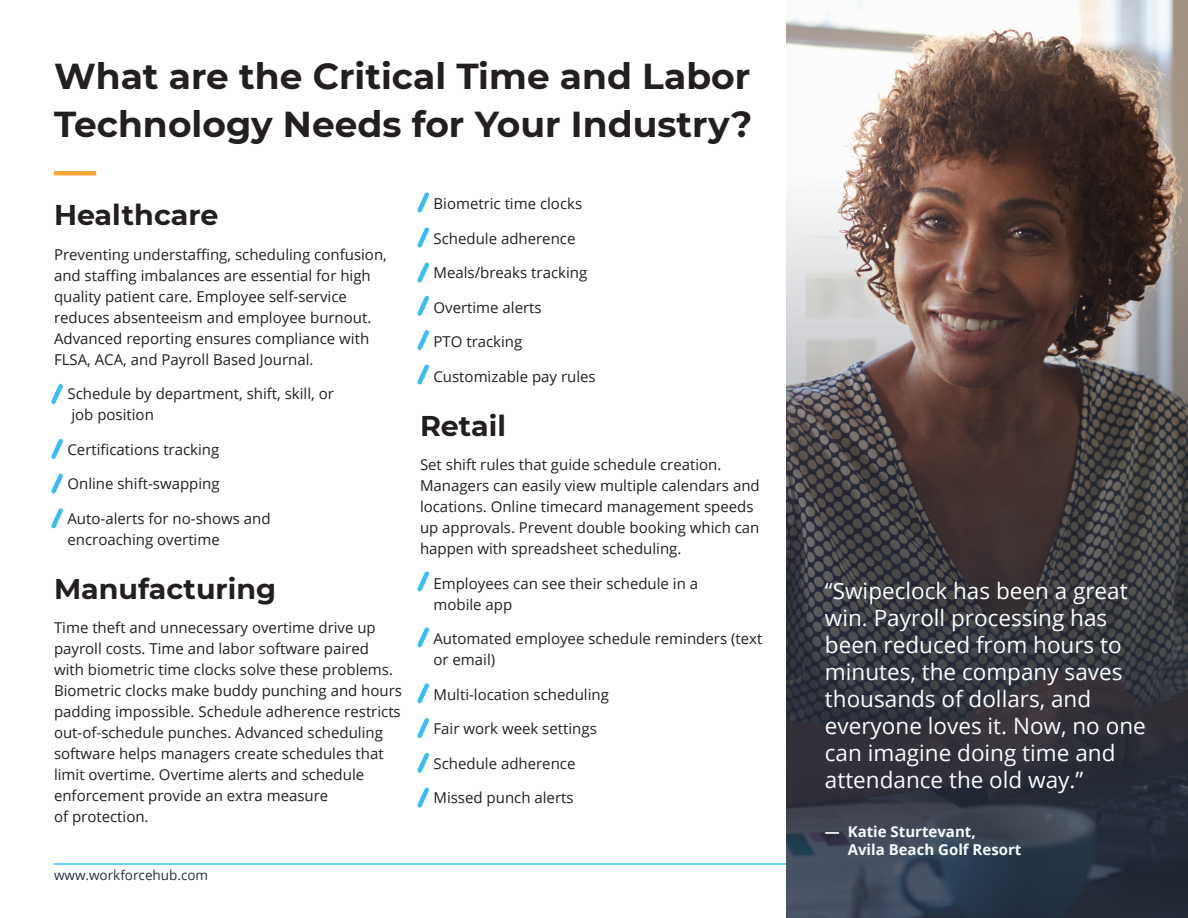
<style>
.page{position:relative;width:1188px;height:918px;background:#fff}
.page>*{position:absolute;margin:0;border:0;box-sizing:border-box;transform-origin:0 0}
.t1{font:700 36px/48px "Montserrat";color:#231f20}
.t2{font:700 28.5px "Montserrat";color:#231f20}
.ExSum_Subhead{font:22.5px/27px "Open Sans";color:#f9fcfe}
.Body{font:15px/21px "Open Sans";color:#231f20}
.ExSum_Subhead-2{font:700 15px/18px "Open Sans";color:#f9fcfe}
.t3{font:13.5px "Open Sans";color:#262f3f}
</style>
<div class="page">
<hr style="left:54px;top:863px;width:1080px;height:2px;background:#37bdf8">
<div style="left:54px;top:171px;width:42px;height:5px;background:#f4a738"></div>
<svg style="left:51px;top:384px;width:12px;height:20px"></svg>
<svg style="left:417px;top:192px;width:12px;height:21px"></svg>
<svg style="left:417px;top:227px;width:12px;height:21px"></svg>
<svg style="left:417px;top:262px;width:12px;height:21px"></svg>
<svg style="left:417px;top:295px;width:12px;height:21px"></svg>
<svg style="left:417px;top:330px;width:12px;height:21px"></svg>
<svg style="left:417px;top:364px;width:12px;height:21px"></svg>
<svg style="left:417px;top:571px;width:12px;height:21px"></svg>
<svg style="left:417px;top:627px;width:12px;height:21px"></svg>
<svg style="left:417px;top:683px;width:12px;height:21px"></svg>
<svg style="left:417px;top:718px;width:12px;height:20px"></svg>
<svg style="left:417px;top:752px;width:12px;height:21px"></svg>
<svg style="left:417px;top:787px;width:12px;height:21px"></svg>
<svg style="left:51px;top:439px;width:12px;height:20px"></svg>
<svg style="left:51px;top:473px;width:12px;height:21px"></svg>
<svg style="left:51px;top:508px;width:12px;height:21px"></svg>
<img style="left:786px;top:0;width:402px;height:918px">
<h1 class="t1" style="left:54px;top:50px;width:700px">What are the Critical Time and Labor<br>Technology Needs for Your Industry?</h1>
<h2 class="t2" style="left:54px;top:195px;width:166px">Healthcare</h2>
<p class="Body" style="left:54px;top:243px;width:334px">Preventing understaffing, scheduling confusion, and staffing imbalances are essential for high quality patient care. Employee self-service reduces absenteeism and employee burnout.<br>Advanced reporting ensures compliance with FLSA, ACA, and Payroll Based Journal.</p>
<p class="Body" style="left:71px;top:383px;width:264px;text-indent:-17px">• Schedule by department, shift, skill, or job position</p>
<p class="Body" style="left:54px;top:438px;width:167px">• Certifications tracking</p>
<p class="Body" style="left:54px;top:473px;width:167px">• Online shift-swapping</p>
<p class="Body" style="left:68px;top:507px;width:205px;text-indent:-14px">• Auto-alerts for no-shows and encroaching overtime</p>
<h2 class="t2" style="left:54px;top:568px;width:224px">Manufacturing</h2>
<p class="Body" style="left:54px;top:617px;width:350px">Time theft and unnecessary overtime drive up payroll costs. Time and labor software paired with biometric time clocks solve these problems.<br>Biometric clocks make buddy punching and hours padding impossible. Schedule adherence restricts out-of-schedule punches. Advanced scheduling software helps managers create schedules that limit overtime. Overtime alerts and schedule enforcement provide an extra measure<br>of protection.</p>
<p class="t3" style="left:54px;top:866px;width:156px">www.workforcehub.com</p>
<p class="Body" style="left:420px;top:193px;width:164px">• Biometric time clocks</p>
<p class="Body" style="left:420px;top:227px;width:157px">• Schedule adherence</p>
<p class="Body" style="left:420px;top:262px;width:169px">• Meals/breaks tracking</p>
<p class="Body" style="left:420px;top:296px;width:123px">• Overtime alerts</p>
<p class="Body" style="left:420px;top:331px;width:104px">• PTO tracking</p>
<p class="Body" style="left:420px;top:365px;width:177px">• Customizable pay rules</p>
<h2 class="t2" style="left:420px;top:405px;width:88px">Retail</h2>
<p class="Body" style="left:420px;top:454px;width:341px">Set shift rules that guide schedule creation.<br>Managers can easily view multiple calendars and locations. Online timecard management speeds up approvals. Prevent double booking which can happen with spreadsheet scheduling.</p>
<p class="Body" style="left:434px;top:572px;width:266px;text-indent:-14px">• Employees can see their schedule in a mobile app</p>
<p class="Body" style="left:434px;top:628px;width:330px;text-indent:-14px">• Automated employee schedule reminders (text or email)</p>
<p class="Body" style="left:420px;top:683px;width:190px">• Multi-location scheduling</p>
<p class="Body" style="left:420px;top:718px;width:178px">• Fair work week settings</p>
<p class="Body" style="left:420px;top:752px;width:157px">• Schedule adherence</p>
<p class="Body" style="left:420px;top:787px;width:155px">• Missed punch alerts</p>
<p class="ExSum_Subhead" style="left:825px;top:576px;width:322px">“Swipeclock has been a great win. Payroll processing has been reduced from hours to minutes, the company saves thousands of dollars, and everyone loves it. Now, no one can imagine doing time and attendance the old way.”</p>
<p class="ExSum_Subhead-2" style="left:848px;top:822px;width:175px;text-indent:-23px">— Katie Sturtevant,<br>Avila Beach Golf Resort</p>
</div>
